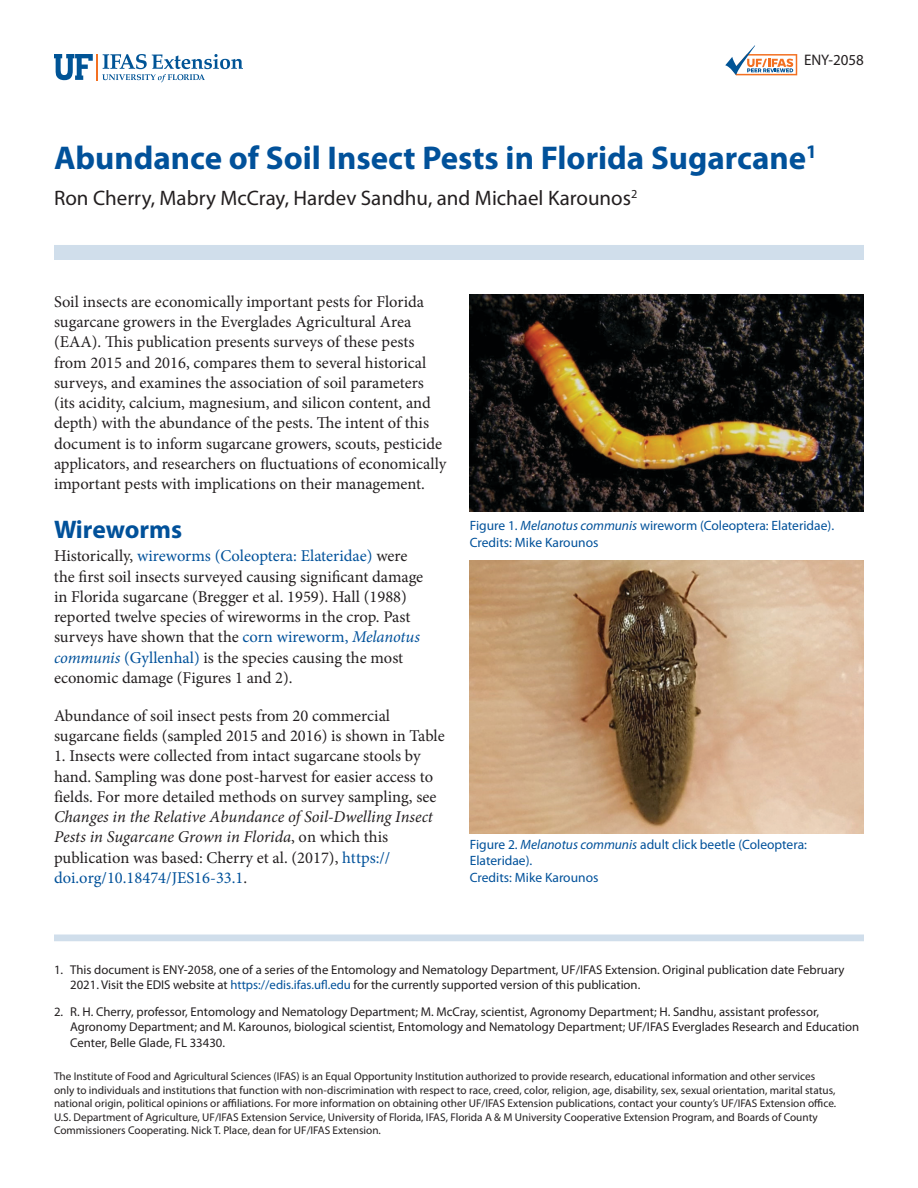
<style>
.page{position:relative;width:918px;height:1188px;background:#fff}
.page>*{position:absolute;margin:0;border:0;box-sizing:border-box;transform-origin:0 0}
.TitleRegular{font:700 33px "Myriad Pro";color:#01519a}
.Paragraph{font:700 25.5px "Myriad Pro";letter-spacing:-.005em;color:#01519a}
.Author{font:21px "Myriad Pro";color:#231f20}
.Paragraph-2{font:16.5px/20.2px "Minion Pro";color:#231f20}
.PubNumber{font:15.3px "Myriad Pro";color:#231f20}
.t1{font:13.5px/16.5px "Myriad Pro";color:#01519a}
.t2{font:12.75px/15.3px "Myriad Pro";color:#231f20}
.Disclaimer{font:11.25px/13.5px "Myriad Pro";color:#231f20}
.s1{color:#01519a}
.s2{font-style:italic;color:#01519a}
.s3{font-style:italic}
</style>
<div class="page">
<svg style="left:54px;top:54px;width:189px;height:28px"></svg>
<div style="left:54px;top:245px;width:810px;height:15px;background:#d0deeb"></div>
<div style="left:54px;top:935px;width:810px;height:6px;background:#d0deeb"></div>
<img style="left:470px;top:295px;width:394px;height:217px">
<img style="left:470px;top:561px;width:394px;height:272px">
<svg style="left:725px;top:45px;width:72px;height:30px"></svg>
<p class="PubNumber" style="left:804px;top:51px;width:61px">ENY-2058</p>
<p class="TitleRegular" style="left:54px;top:136px;width:764px">Abundance of Soil Insect Pests in Florida Sugarcane<sup>1</sup></p>
<p class="Author" style="left:54px;top:185px;width:585px">Ron Cherry, Mabry McCray, Hardev Sandhu, and Michael Karounos<sup>2</sup></p>
<p class="Paragraph-2" style="left:54px;top:292px;width:394px">Soil insects are economically important pests for Florida sugarcane growers in the Everglades Agricultural Area (EAA). This publication presents surveys of these pests from 2015 and 2016, compares them to several historical surveys, and examines the association of soil parameters (its acidity, calcium, magnesium, and silicon content, and depth) with the abundance of the pests. The intent of this document is to inform sugarcane growers, scouts, pesticide applicators, and researchers on fluctuations of economically important pests with implications on their management.</p>
<p class="Paragraph" style="left:54px;top:513px;width:130px">Wireworms</p>
<p class="Paragraph-2" style="left:54px;top:546px;width:371px">Historically, <span class="s1">wireworms (Coleoptera: Elateridae)</span> were the first soil insects surveyed causing significant damage in Florida sugarcane (Bregger et al. 1959). Hall (1988) reported twelve species of wireworms in the crop. Past surveys have shown that the <span class="s1">corn wireworm,</span> <span class="s2">Melanotus communis</span> <span class="s1">(Gyllenhal)</span> is the species causing the most economic damage (Figures 1 and 2).</p>
<p class="Paragraph-2" style="left:54px;top:706px;width:392px">Abundance of soil insect pests from 20 commercial sugarcane fields (sampled 2015 and 2016) is shown in Table</p>
<p class="Paragraph-2" style="left:54px;top:746px;width:384px">1. Insects were collected from intact sugarcane stools by hand. Sampling was done post-harvest for easier access to fields. For more detailed methods on survey sampling, see <span class="s3">Changes in the Relative Abundance of Soil-Dwelling Insect Pests in Sugarcane Grown in Florida</span>, on which this publication was based: Cherry et al. (2017), <span class="s1">https:// doi.org/10.18474/JES16-33.1</span>.</p>
<p class="t1" style="left:470px;top:517px;width:366px">Figure 1. <span class="s3">Melanotus communis</span> wireworm (Coleoptera: Elateridae).<br>Credits: Mike Karounos</p>
<p class="t1" style="left:470px;top:836px;width:339px">Figure 2. <span class="s3">Melanotus communis</span> adult click beetle (Coleoptera:<br>Elateridae).<br>Credits: Mike Karounos</p>
<p class="t2" style="left:70px;top:961px;width:776px;text-indent:-16px">1. This document is ENY-2058, one of a series of the Entomology and Nematology Department, UF/IFAS Extension. Original publication date February<br>2021. Visit the EDIS website at <span class="s1">https://edis.ifas.ufl.edu</span> for the currently supported version of this publication.</p>
<p class="t2" style="left:70px;top:1004px;width:791px;text-indent:-16px">2. R. H. Cherry, professor, Entomology and Nematology Department; M. McCray, scientist, Agronomy Department; H. Sandhu, assistant professor,<br>Agronomy Department; and M. Karounos, biological scientist, Entomology and Nematology Department; UF/IFAS Everglades Research and Education<br>Center, Belle Glade, FL 33430.</p>
<p class="Disclaimer" style="left:54px;top:1069px;width:784px">The Institute of Food and Agricultural Sciences (IFAS) is an Equal Opportunity Institution authorized to provide research, educational information and other services only to individuals and institutions that function with non-discrimination with respect to race, creed, color, religion, age, disability, sex, sexual orientation, marital status, national origin, political opinions or affiliations. For more information on obtaining other UF/IFAS Extension publications, contact your county’s UF/IFAS Extension office.<br>U.S. Department of Agriculture, UF/IFAS Extension Service, University of Florida, IFAS, Florida A &amp; M University Cooperative Extension Program, and Boards of County Commissioners Cooperating. Nick T. Place, dean for UF/IFAS Extension.</p>
</div>
